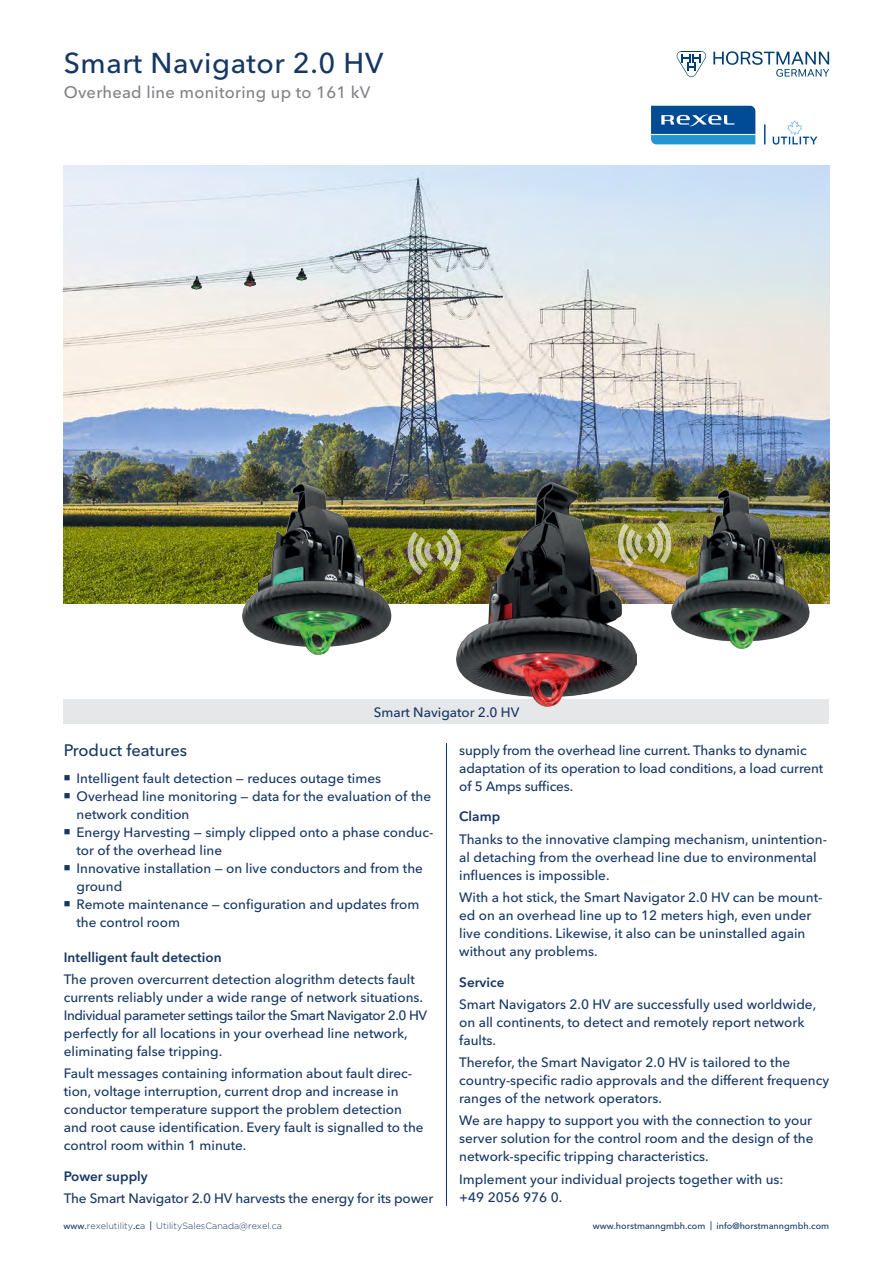
<style>
.page{position:relative;width:893px;height:1263px;background:#fff}
.page>*{position:absolute;margin:0;border:0;box-sizing:border-box;transform-origin:0 0}
.Headline{font:500 28.5px "Avenir Next W1 G";letter-spacing:.02em;color:#163764}
.Subtitel{font:500 16.5px "Avenir Next W1 G";letter-spacing:.015em;color:#808285}
.Produktmerkmale{font:500 16.5px "Avenir Next W1 G";color:#163764}
.Fließtext{font:500 13.5px/18px "Avenir Next W1 G";color:#163764}
.Fließtext-2{font:600 13.5px "Avenir Next W1 G";color:#163764}
.Bildunterschrift{font:500 13.5px "Avenir Next W1 G";color:#163764}
.t1{font:300 9px "Gotham";color:#163764}
.t2{font:500 9px "Avenir Next W1 G";color:#163764}
.s1{font-family:"Avenir Next W1 G";font-weight:500}
</style>
<div class="page">
<svg style="left:677px;top:51px;width:29px;height:26px"></svg>
<svg style="left:713px;top:51px;width:116px;height:26px"></svg>
<img style="left:64px;top:166px;width:765px;height:438px">
<svg style="left:191px;top:277px;width:11px;height:12px"></svg>
<img style="left:244px;top:272px;width:12px;height:14px">
<svg style="left:296px;top:268px;width:10px;height:13px"></svg>
<hr style="left:446px;top:743px;width:1px;height:463px;background:#163764">
<div style="left:64px;top:699px;width:765px;height:25px;background:#e6e7e9"></div>
<img style="left:672px;top:489px;width:139px;height:159px">
<img style="left:243px;top:483px;width:149px;height:172px">
<img style="left:457px;top:482px;width:180px;height:224px">
<img style="left:407px;top:528px;width:55px;height:47px">
<img style="left:617px;top:520px;width:55px;height:47px">
<img style="left:651px;top:105px;width:167px;height:40px">
<p class="Headline" style="left:64px;top:40px;width:321px">Smart Navigator 2.0 HV</p>
<p class="Subtitel" style="left:64px;top:79px;width:308px">Overhead line monitoring up to 161 kV</p>
<p class="Bildunterschrift" style="left:374px;top:701px;width:147px">Smart Navigator 2.0 HV</p>
<p class="Produktmerkmale" style="left:64px;top:737px;width:125px">Product features</p>
<p class="Fließtext" style="left:77px;top:768px;width:306px">Intelligent fault detection — reduces outage times</p>
<p class="Fließtext" style="left:77px;top:786px;width:356px">Overhead line monitoring — data for the evaluation of the network condition</p>
<p class="Fließtext" style="left:77px;top:822px;width:358px">Energy Harvesting — simply clipped onto a phase conduc&shy;tor of the overhead line</p>
<p class="Fließtext" style="left:77px;top:858px;width:348px">Innovative installation — on live conductors and from the ground</p>
<p class="Fließtext" style="left:77px;top:894px;width:344px">Remote maintenance — configuration and updates from the control room</p>
<p class="Fließtext-2" style="left:64px;top:946px;width:159px">Intelligent fault detection</p>
<p class="Fließtext" style="left:64px;top:969px;width:365px">The proven overcurrent detection alogrithm detects fault currents reliably under a wide range of network situations.<br>Individual parameter settings tailor the Smart Navigator 2.0 HV perfectly for all locations in your overhead line network, eliminating false tripping.</p>
<p class="Fließtext" style="left:64px;top:1063px;width:361px">Fault messages containing information about fault direc&shy;tion, voltage interruption, current drop and increase in conductor temperature support the problem detection and root cause identification. Every fault is signalled to the control room within 1 minute.</p>
<p class="Fließtext-2" style="left:64px;top:1166px;width:85px">Power supply</p>
<p class="Fließtext" style="left:64px;top:1188px;width:371px">The Smart Navigator 2.0 HV harvests the energy for its power</p>
<p class="t1" style="left:63px;top:1220px;width:220px"><span class="s1">www.</span>rexelutility<span class="s1">.c</span>a <span class="s1">|</span> UtilitySalesCanada@rexel.ca</p>
<p class="Fließtext" style="left:459px;top:740px;width:366px">supply from the overhead line current. Thanks to dynamic adaptation of its operation to load conditions, a load current of 5 Amps suffices.</p>
<p class="Fließtext-2" style="left:459px;top:806px;width:42px">Clamp</p>
<p class="Fließtext" style="left:459px;top:829px;width:369px">Thanks to the innovative clamping mechanism, unintention&shy;al detaching from the overhead line due to environmental influences is impossible.</p>
<p class="Fließtext" style="left:459px;top:887px;width:365px">With a hot stick, the Smart Navigator 2.0 HV can be mount&shy;ed on an overhead line up to 12 meters high, even under live conditions. Likewise, it also can be uninstalled again without any problems.</p>
<p class="Fließtext-2" style="left:459px;top:971px;width:47px">Service</p>
<p class="Fließtext" style="left:459px;top:994px;width:358px">Smart Navigators 2.0 HV are successfully used worldwide, on all continents, to detect and remotely report network faults.</p>
<p class="Fließtext" style="left:459px;top:1052px;width:371px">Therefor, the Smart Navigator 2.0 HV is tailored to the country-specific radio approvals and the different frequency ranges of the network operators.</p>
<p class="Fließtext" style="left:459px;top:1110px;width:356px;text-align:justify">We are happy to support you with the connection to your server solution for the control room and the design of the network-specific tripping characteristics.</p>
<p class="Fließtext" style="left:459px;top:1169px;width:326px">Implement your individual projects together with us: +49 2056 976 0.</p>
<p class="t2" style="left:593px;top:1218px;width:238px">www.horstmanngmbh.com | info@horstmanngmbh.com</p>
</div>
